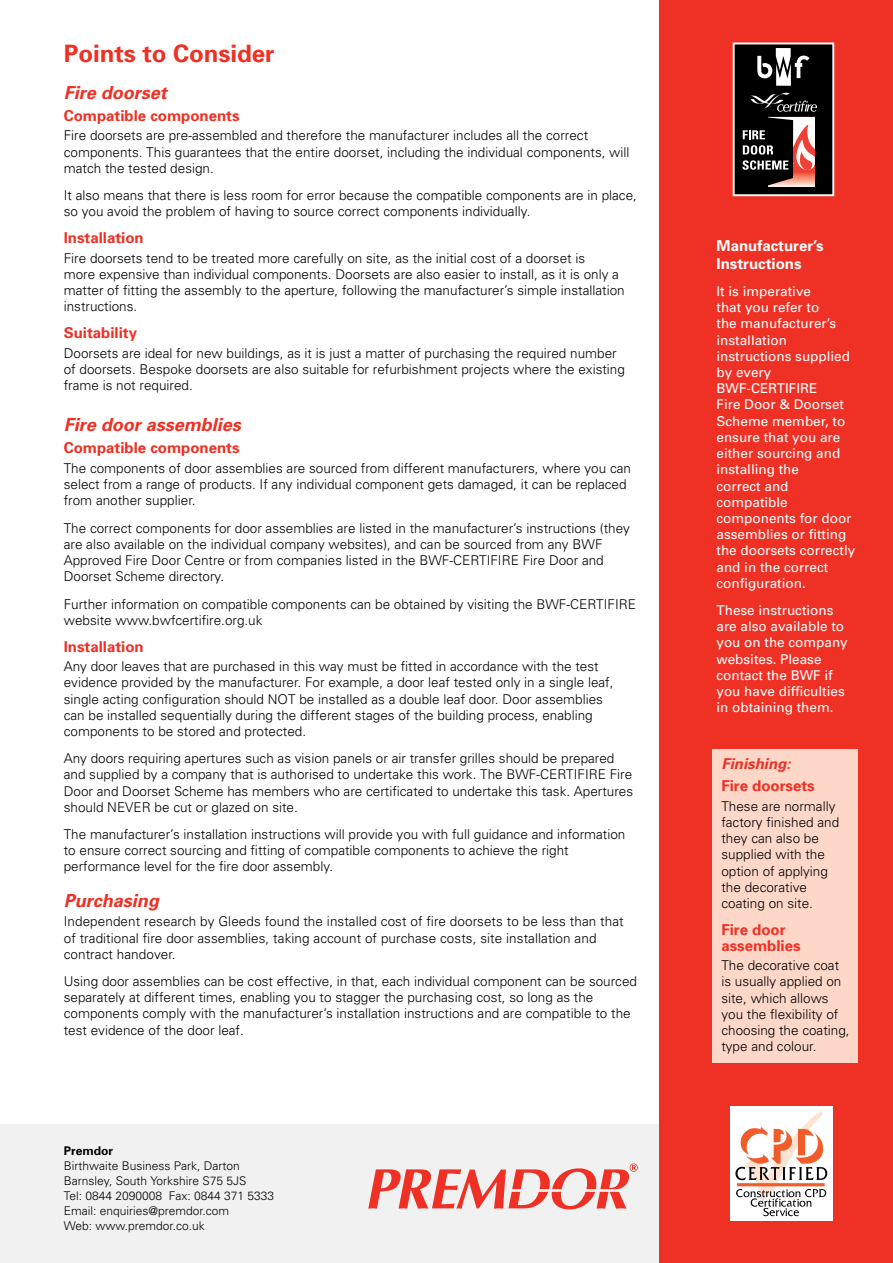
<style>
.page{position:relative;width:893px;height:1263px;background:#fff}
.page>*{position:absolute;margin:0;border:0;box-sizing:border-box;transform-origin:0 0}
.t1{font:700 24px "Univers";color:#ee3124}
.t2{font:italic 700 18px "Univers";color:#ee3124}
.t3{font:700 15px/15.8px "Univers";color:#ee3124}
.t4{font:700 15px/18px "Univers";color:#fff}
.t5{font:italic 700 15px "Univers";color:#ee3124}
.t6{font:300 13.5px/16.2px "Univers";color:#000}
.t7{font:13.5px/16.2px "Univers";color:#fff}
.t8{font:300 12px/15px "Univers";color:#000}
.t9{font:700 12px "Univers";color:#000}
</style>
<div class="page">
<div style="left:0;top:1124px;width:712px;height:139px;background:#f1f1f2"></div>
<div style="left:659px;top:0;width:234px;height:1263px;background:#ee3124"></div>
<div style="left:712px;top:749px;width:145px;height:314px;background:#fdd7c8"></div>
<div style="left:734px;top:43px;width:99px;height:152px;background:#000"></div>
<div style="left:733px;top:43px;width:101px;height:153px;border:2px solid #fff"></div>
<div style="left:764px;top:114px;width:63px;height:73px;border:3px solid #000"></div>
<div style="left:759px;top:116px;width:9px;height:71px;background:#000"></div>
<div style="left:815px;top:114px;width:16px;height:74px;background:#000"></div>
<svg style="left:742px;top:118px;width:73px;height:67px"></svg>
<svg style="left:757px;top:48px;width:53px;height:38px"></svg>
<svg style="left:750px;top:93px;width:67px;height:19px"></svg>
<div style="left:730px;top:1106px;width:102px;height:115px;background:#fff"></div>
<svg style="left:735px;top:1111px;width:92px;height:105px"></svg>
<svg style="left:368px;top:1163px;width:270px;height:46px"></svg>
<h1 class="t1" style="left:64px;top:38px;width:212px">Points to Consider</h1>
<h2 class="t2" style="left:64px;top:81px;width:105px">Fire doorset</h2>
<p class="t3" style="left:64px;top:107px;width:177px">Compatible components</p>
<p class="t6" style="left:64px;top:127px;width:567px">Fire doorsets are pre-assembled and therefore the manufacturer includes all the correct components. This guarantees that the entire doorset, including the individual components, will match the tested design.</p>
<p class="t6" style="left:64px;top:187px;width:575px">It also means that there is less room for error because the compatible components are in place, so you avoid the problem of having to source correct components individually.</p>
<p class="t3" style="left:64px;top:229px;width:82px">Installation</p>
<p class="t6" style="left:64px;top:249px;width:562px">Fire doorsets tend to be treated more carefully on site, as the initial cost of a doorset is<br>more expensive than individual components. Doorsets are also easier to install, as it is only a matter of fitting the assembly to the aperture, following the manufacturer’s simple installation instructions.</p>
<p class="t3" style="left:64px;top:324px;width:75px">Suitability</p>
<p class="t6" style="left:64px;top:344px;width:563px">Doorsets are ideal for new buildings, as it is just a matter of purchasing the required number of doorsets. Bespoke doorsets are also suitable for refurbishment projects where the existing frame is not required.</p>
<h2 class="t2" style="left:64px;top:413px;width:179px">Fire door assemblies</h2>
<p class="t3" style="left:64px;top:440px;width:177px">Compatible components</p>
<p class="t6" style="left:64px;top:460px;width:569px">The components of door assemblies are sourced from different manufacturers, where you can select from a range of products. If any individual component gets damaged, it can be replaced from another supplier.</p>
<p class="t6" style="left:64px;top:519px;width:568px">The correct components for door assemblies are listed in the manufacturer’s instructions (they are also available on the individual company websites), and can be sourced from any BWF Approved Fire Door Centre or from companies listed in the BWF-CERTIFIRE Fire Door and Doorset Scheme directory.</p>
<p class="t6" style="left:64px;top:595px;width:524px">Further information on compatible components can be obtained by visiting the BWF-Certifire website www.bwfcertifire.org.uk</p>
<p class="t3" style="left:64px;top:638px;width:82px">Installation</p>
<p class="t6" style="left:64px;top:658px;width:551px">Any door leaves that are purchased in this way must be fitted in accordance with the test evidence provided by the manufacturer. For example, a door leaf tested only in a single leaf, single acting configuration should NOT be installed as a double leaf door. Door assemblies can be installed sequentially during the different stages of the building process, enabling components to be stored and protected.</p>
<p class="t6" style="left:64px;top:750px;width:571px">Any doors requiring apertures such as vision panels or air transfer grilles should be prepared and supplied by a company that is authorised to undertake this work. The BWF-CERTIFIRE Fire Door and Doorset Scheme has members who are certificated to undertake this task. Apertures should NEVER be cut or glazed on site.</p>
<p class="t6" style="left:64px;top:826px;width:563px">The manufacturer’s installation instructions will provide you with full guidance and information to ensure correct sourcing and fitting of compatible components to achieve the right performance level for the fire door assembly.</p>
<h2 class="t2" style="left:64px;top:889px;width:97px">Purchasing</h2>
<p class="t6" style="left:64px;top:913px;width:561px">Independent research by Gleeds found the installed cost of fire doorsets to be less than that of traditional fire door assemblies, taking account of purchase costs, site installation and contract handover.</p>
<p class="t6" style="left:64px;top:973px;width:575px">Using door assemblies can be cost effective, in that, each individual component can be sourced separately at different times, enabling you to stagger the purchasing cost, so long as the components comply with the manufacturer’s installation instructions and are compatible to the test evidence of the door leaf.</p>
<p class="t9" style="left:64px;top:1143px;width:51px">Premdor</p>
<p class="t8" style="left:64px;top:1158px;width:212px">Birthwaite Business Park, Darton<br>Barnsley, South Yorkshire S75 5JS<br>Tel: 0844 2090008 Fax: 0844 371 5333<br>Email: enquiries@premdor.com<br>Web: www.premdor.co.uk</p>
<p class="t4" style="left:716px;top:236px;width:109px">Manufacturer’s<br>Instructions</p>
<p class="t7" style="left:716px;top:283px;width:140px">It is imperative<br>that you refer to<br>the manufacturer’s installation instructions supplied by every<br>BWF-CERTIFIRE<br>Fire Door &amp; Doorset<br>Scheme member, to ensure that you are either sourcing and installing the<br>correct and compatible components for door assemblies or fitting the doorsets correctly and in the correct configuration.</p>
<p class="t7" style="left:716px;top:602px;width:133px">These instructions are also available to you on the company websites. Please contact the BWF if you have difficulties in obtaining them.</p>
<p class="t5" style="left:721px;top:754px;width:71px">Finishing:</p>
<p class="t3" style="left:721px;top:777px;width:95px">Fire doorsets</p>
<p class="t6" style="left:721px;top:798px;width:119px">These are normally factory finished and they can also be supplied with the option of applying the decorative coating on site.</p>
<p class="t3" style="left:721px;top:921px;width:81px">Fire door assemblies</p>
<p class="t6" style="left:721px;top:957px;width:130px">The decorative coat is usually applied on site, which allows you the flexibility of choosing the coating, type and colour.</p>
</div>
